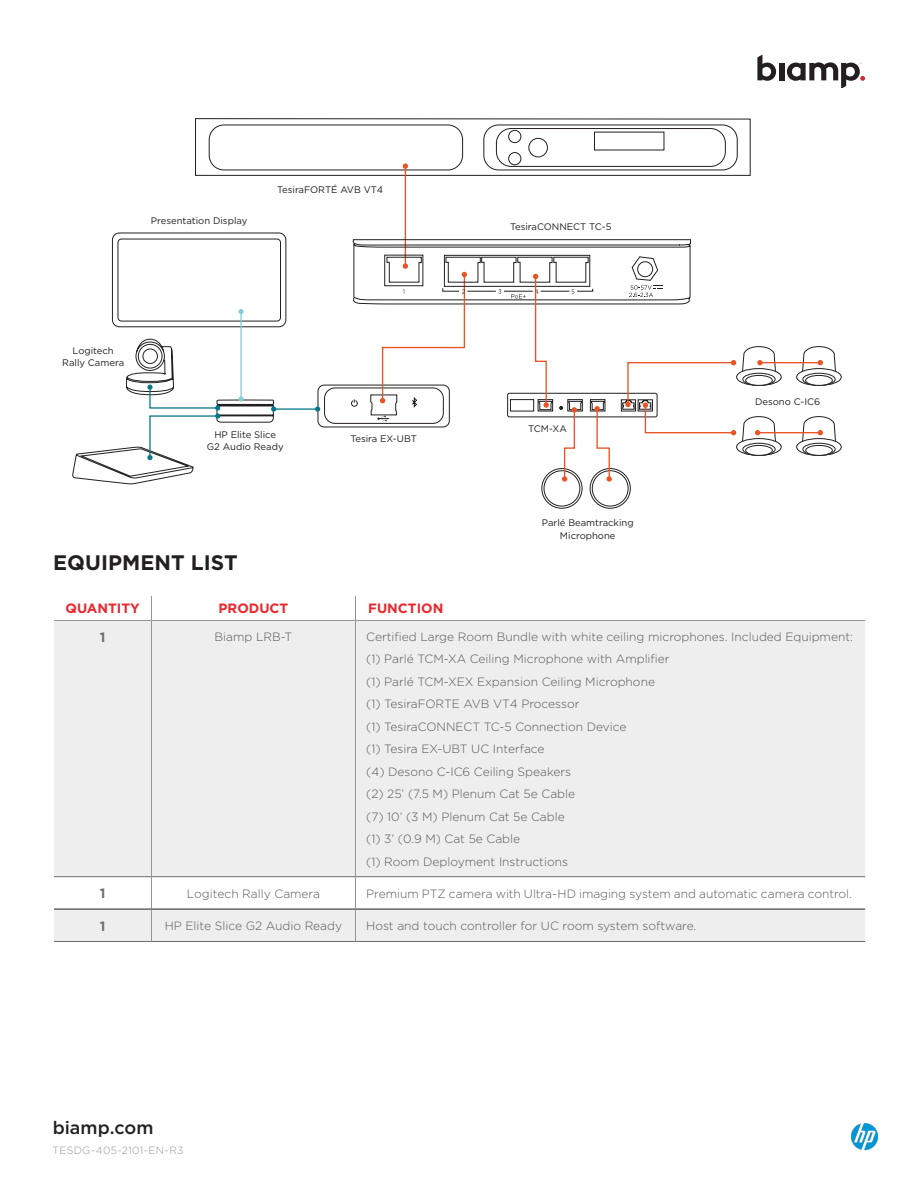
<style>
.page{position:relative;width:918px;height:1188px;background:#fff}
.page>*{position:absolute;margin:0;border:0;box-sizing:border-box;transform-origin:0 0}
.t1{font:700 21px "Gotham";color:#231f20}
.t2{font:500 18px "Gotham";color:#231f20}
.Table_Quantity{font:700 13.5px "Gotham";color:#e9282d}
.Table_Quantity-2{font:700 13.5px "Gotham";color:#6c6d70}
.Table_Copy{font:300 12px "Gotham";color:#57585a}
.t3{font:300 10.5px "Gotham";letter-spacing:.025em;color:#939598}
.t4{font:9.45px/12.6px "Gotham";color:#231f20;text-align:center}
</style>
<div class="page">
<div style="left:54px;top:621px;width:811px;height:320px;background:#eeeeef"></div>
<svg style="left:54px;top:877px;width:811px;height:32px"></svg>
<hr style="left:151px;top:621px;width:1px;height:255px;background:#939598">
<hr style="left:355px;top:621px;width:1px;height:255px;background:#939598">
<svg style="left:151px;top:596px;width:1px;height:24px"></svg>
<svg style="left:355px;top:596px;width:1px;height:24px"></svg>
<hr style="left:54px;top:620px;width:98px;height:1px;background:#939598">
<hr style="left:152px;top:620px;width:204px;height:1px;background:#939598">
<hr style="left:356px;top:620px;width:509px;height:1px;background:#939598">
<hr style="left:54px;top:876px;width:98px;height:1px;background:#6c6d70">
<hr style="left:152px;top:876px;width:204px;height:1px;background:#6c6d70">
<hr style="left:356px;top:876px;width:509px;height:1px;background:#6c6d70">
<hr style="left:151px;top:877px;width:1px;height:32px;background:#939598">
<hr style="left:355px;top:877px;width:1px;height:32px;background:#939598">
<hr style="left:54px;top:909px;width:98px;height:1px;background:#231f20">
<hr style="left:152px;top:909px;width:204px;height:1px;background:#231f20">
<hr style="left:356px;top:909px;width:509px;height:1px;background:#231f20">
<hr style="left:151px;top:909px;width:1px;height:32px;background:#939598">
<hr style="left:355px;top:909px;width:1px;height:32px;background:#939598">
<hr style="left:54px;top:941px;width:98px;height:1px;background:#6c6d70">
<hr style="left:152px;top:941px;width:204px;height:1px;background:#6c6d70">
<hr style="left:356px;top:941px;width:509px;height:1px;background:#6c6d70">
<svg style="left:737px;top:369px;width:44px;height:16px"></svg>
<div style="left:736px;top:368px;width:46px;height:18px;border:1px solid #231f20;border-radius:50%"></div>
<svg style="left:797px;top:369px;width:44px;height:16px"></svg>
<div style="left:796px;top:368px;width:46px;height:18px;border:1px solid #231f20;border-radius:50%"></div>
<svg style="left:737px;top:439px;width:44px;height:16px"></svg>
<div style="left:736px;top:438px;width:46px;height:18px;border:1px solid #231f20;border-radius:50%"></div>
<svg style="left:797px;top:439px;width:44px;height:16px"></svg>
<div style="left:796px;top:438px;width:46px;height:18px;border:1px solid #231f20;border-radius:50%"></div>
<svg style="left:590px;top:469px;width:40px;height:39px"></svg>
<div style="left:590px;top:468px;width:41px;height:41px;border:1px solid #231f20;border-radius:50%"></div>
<div style="left:592px;top:471px;width:36px;height:35px;background:#fff;border-radius:50%"></div>
<div style="left:592px;top:470px;width:36px;height:36px;border:1px solid #231f20;border-radius:50%"></div>
<svg style="left:542px;top:469px;width:40px;height:39px"></svg>
<div style="left:541px;top:468px;width:41px;height:41px;border:1px solid #231f20;border-radius:50%"></div>
<div style="left:544px;top:471px;width:36px;height:35px;background:#fff;border-radius:50%"></div>
<div style="left:544px;top:470px;width:36px;height:36px;border:1px solid #231f20;border-radius:50%"></div>
<svg style="left:112px;top:233px;width:174px;height:94px"></svg>
<div style="left:112px;top:233px;width:174px;height:94px;border:1px solid #231f20;border-radius:7px"></div>
<div style="left:118px;top:239px;width:163px;height:82px;background:#fff;border-radius:4px"></div>
<div style="left:118px;top:239px;width:163px;height:82px;border:1px solid #231f20;border-radius:4px"></div>
<hr style="left:405px;top:166px;width:1px;height:100px;background:#e95424">
<svg style="left:195px;top:118px;width:556px;height:58px"></svg>
<hr style="left:760px;top:362px;width:60px;height:1px;background:#e95424">
<svg style="left:742px;top:346px;width:34px;height:40px"></svg>
<svg style="left:802px;top:346px;width:34px;height:40px"></svg>
<hr style="left:758px;top:432px;width:62px;height:1px;background:#e95424">
<svg style="left:742px;top:416px;width:34px;height:40px"></svg>
<svg style="left:802px;top:416px;width:34px;height:40px"></svg>
<hr style="left:240px;top:312px;width:2px;height:87px;background:#84cdd4">
<svg style="left:238px;top:309px;width:6px;height:5px"></svg>
<hr style="left:274px;top:408px;width:44px;height:2px;background:#05778b">
<svg style="left:315px;top:239px;width:421px;height:243px"></svg>
<svg style="left:72px;top:339px;width:204px;height:145px"></svg>
<img style="left:850px;top:1123px;width:29px;height:28px">
<svg style="left:757px;top:55px;width:19px;height:26px"></svg>
<div style="left:779px;top:63px;width:5px;height:17px;background:#231f20"></div>
<svg style="left:787px;top:62px;width:78px;height:26px"></svg>
<p class="t4" style="left:151px;top:214px;width:98px">Presentation Display</p>
<p class="t4" style="left:277px;top:183px;width:108px">TesiraFORTÉ AVB VT4</p>
<p class="t4" style="left:62px;top:344px;width:63px">Logitech<br>Rally Camera</p>
<p class="t4" style="left:214px;top:428px;width:63px">HP Elite Slice</p>
<p class="t4" style="left:207px;top:440px;width:78px">G2 Audio Ready</p>
<p class="t4" style="left:350px;top:432px;width:68px">Tesira EX-UBT</p>
<p class="t4" style="left:510px;top:221px;width:103px">TesiraCONNECT TC-5</p>
<p class="t4" style="left:528px;top:422px;width:40px">TCM-XA</p>
<p class="t4" style="left:542px;top:516px;width:93px">Parlé Beamtracking<br>Microphone</p>
<p class="t4" style="left:755px;top:396px;width:67px">Desono C-IC6</p>
<p class="t1" style="left:53px;top:548px;width:186px">EQUIPMENT LIST</p>
<p class="Table_Quantity" style="left:66px;top:599px;width:76px">QUANTITY</p>
<p class="Table_Quantity" style="left:219px;top:599px;width:71px">PRODUCT</p>
<p class="Table_Quantity" style="left:368px;top:599px;width:77px">FUNCTION</p>
<p class="Table_Quantity-2" style="left:100px;top:628px;width:7px">1</p>
<p class="Table_Copy" style="left:215px;top:629px;width:79px">Biamp LRB-T</p>
<p class="Table_Copy" style="left:366px;top:629px;width:488px">Certified Large Room Bundle with white ceiling microphones. Included Equipment:</p>
<p class="Table_Copy" style="left:366px;top:652px;width:305px">(1) Parlé TCM-XA Ceiling Microphone with Amplifier</p>
<p class="Table_Copy" style="left:366px;top:674px;width:290px">(1) Parlé TCM-XEX Expansion Ceiling Microphone</p>
<p class="Table_Copy" style="left:366px;top:697px;width:215px">(1) TesiraFORTE AVB VT4 Processor</p>
<p class="Table_Copy" style="left:366px;top:719px;width:262px">(1) TesiraCONNECT TC-5 Connection Device</p>
<p class="Table_Copy" style="left:366px;top:742px;width:180px">(1) Tesira EX-UBT UC Interface</p>
<p class="Table_Copy" style="left:366px;top:764px;width:206px">(4) Desono C-IC6 Ceiling Speakers</p>
<p class="Table_Copy" style="left:366px;top:787px;width:210px">(2) 25’ (7.5 M) Plenum Cat 5e Cable</p>
<p class="Table_Copy" style="left:366px;top:809px;width:200px">(7) 10’ (3 M) Plenum Cat 5e Cable</p>
<p class="Table_Copy" style="left:366px;top:832px;width:155px">(1) 3’ (0.9 M) Cat 5e Cable</p>
<p class="Table_Copy" style="left:366px;top:854px;width:203px">(1) Room Deployment Instructions</p>
<p class="Table_Quantity-2" style="left:100px;top:885px;width:7px">1</p>
<p class="Table_Copy" style="left:187px;top:886px;width:135px">Logitech Rally Camera</p>
<p class="Table_Copy" style="left:366px;top:886px;width:487px">Premium PTZ camera with Ultra-HD imaging system and automatic camera control.</p>
<p class="Table_Quantity-2" style="left:100px;top:917px;width:7px">1</p>
<p class="Table_Copy" style="left:165px;top:918px;width:179px">HP Elite Slice G2 Audio Ready</p>
<p class="Table_Copy" style="left:366px;top:918px;width:332px">Host and touch controller for UC room system software.</p>
<p class="t2" style="left:53px;top:1116px;width:102px">biamp.com</p>
<p class="t3" style="left:52px;top:1144px;width:133px">TESDG-405-2101-EN-R3</p>
</div>
